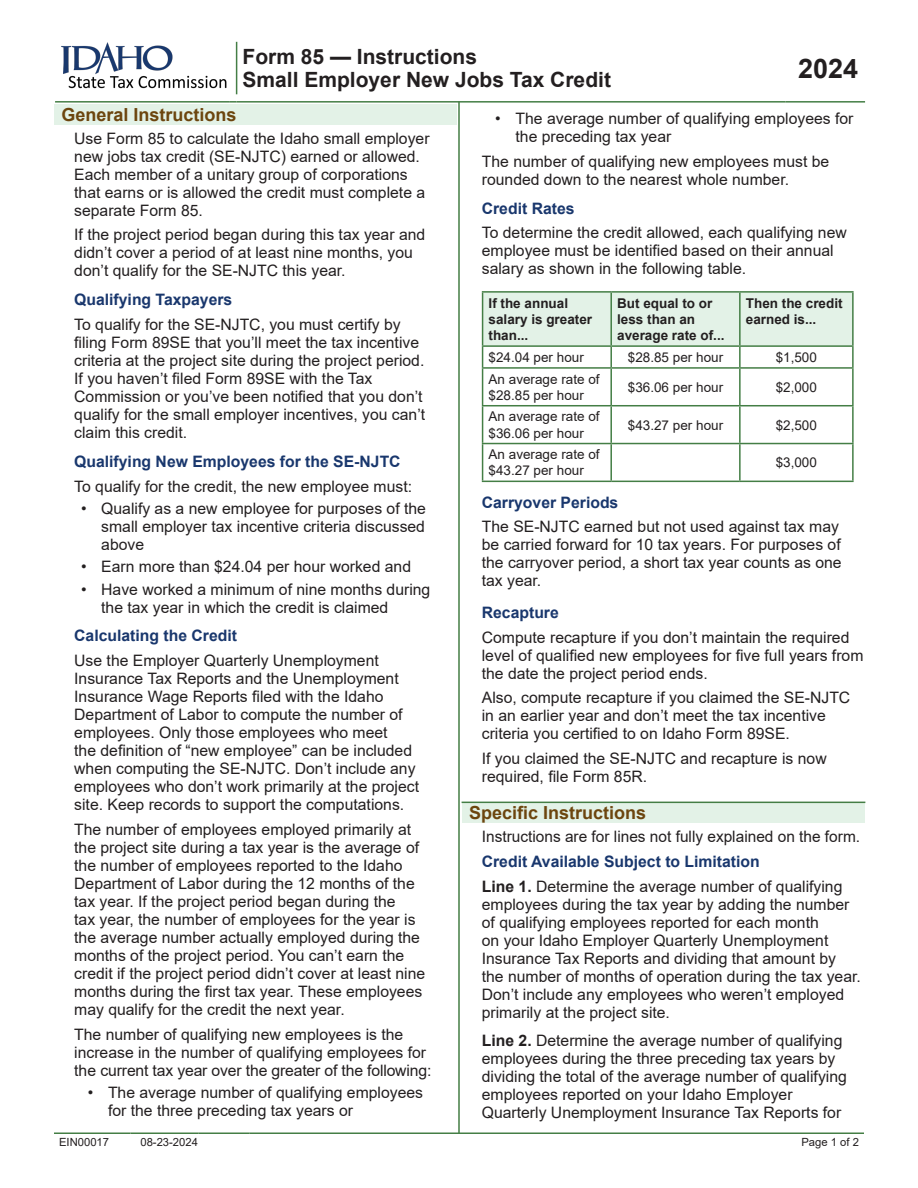
<style>
.page{position:relative;width:918px;height:1188px;background:#fff}
.page>*{position:absolute;margin:0;border:0;box-sizing:border-box;transform-origin:0 0}
.t1{font:700 27px "Arial";color:#231f20}
.t2{font:700 21px "Arial";color:#231f20}
.t3{font:700 18px "Arial";color:#6c450e}
.t4{font:15.75px/18px "Arial";color:#231f20}
.t5{font:700 15.75px "Arial";color:#19376d}
.t6{font:13.5px/16.2px "Arial";color:#231f20}
.t7{font:700 13.5px/16.2px "Arial";color:#231f20}
.t8{font:11.25px "Arial";color:#231f20}
.s1{font-weight:700}
</style>
<div class="page">
<hr style="left:458px;top:101px;width:2px;height:1033px;background:#447e45">
<hr style="left:236px;top:42px;width:1px;height:52px;background:#447e45">
<hr style="left:55px;top:101px;width:175px;height:2px;background:#447e45">
<svg style="left:230px;top:101px;width:7px;height:2px"></svg>
<hr style="left:237px;top:101px;width:549px;height:2px;background:#447e45">
<hr style="left:786px;top:101px;width:79px;height:2px;background:#447e45">
<img style="left:61px;top:42px;width:166px;height:47px">
<svg style="left:482px;top:293px;width:370px;height:74px"></svg>
<hr style="left:610px;top:347px;width:2px;height:20px;background:#447e45">
<hr style="left:739px;top:347px;width:2px;height:20px;background:#447e45">
<hr style="left:852px;top:347px;width:2px;height:20px;background:#447e45">
<hr style="left:482px;top:367px;width:129px;height:2px;background:#447e45">
<hr style="left:482px;top:369px;width:1px;height:36px;background:#447e45">
<hr style="left:611px;top:367px;width:129px;height:2px;background:#447e45">
<hr style="left:610px;top:369px;width:2px;height:36px;background:#447e45">
<hr style="left:740px;top:367px;width:114px;height:2px;background:#447e45">
<hr style="left:739px;top:369px;width:2px;height:36px;background:#447e45">
<hr style="left:852px;top:369px;width:2px;height:36px;background:#447e45">
<hr style="left:482px;top:405px;width:129px;height:1px;background:#447e45">
<hr style="left:482px;top:406px;width:1px;height:37px;background:#447e45">
<hr style="left:611px;top:405px;width:129px;height:1px;background:#447e45">
<hr style="left:610px;top:406px;width:2px;height:37px;background:#447e45">
<hr style="left:740px;top:405px;width:114px;height:1px;background:#447e45">
<hr style="left:739px;top:406px;width:2px;height:37px;background:#447e45">
<hr style="left:852px;top:406px;width:2px;height:37px;background:#447e45">
<hr style="left:482px;top:443px;width:129px;height:1px;background:#447e45">
<hr style="left:482px;top:444px;width:1px;height:37px;background:#447e45">
<hr style="left:611px;top:443px;width:129px;height:1px;background:#447e45">
<hr style="left:610px;top:444px;width:2px;height:37px;background:#447e45">
<hr style="left:740px;top:443px;width:114px;height:1px;background:#447e45">
<hr style="left:739px;top:444px;width:2px;height:37px;background:#447e45">
<hr style="left:852px;top:444px;width:2px;height:37px;background:#447e45">
<hr style="left:482px;top:481px;width:129px;height:1px;background:#447e45">
<hr style="left:611px;top:481px;width:129px;height:1px;background:#447e45">
<hr style="left:740px;top:481px;width:114px;height:1px;background:#447e45">
<hr style="left:482px;top:291px;width:129px;height:2px;background:#447e45">
<hr style="left:482px;top:293px;width:1px;height:52px;background:#447e45">
<hr style="left:611px;top:291px;width:129px;height:2px;background:#447e45">
<hr style="left:610px;top:293px;width:2px;height:52px;background:#447e45">
<hr style="left:740px;top:291px;width:114px;height:2px;background:#447e45">
<hr style="left:739px;top:293px;width:2px;height:52px;background:#447e45">
<hr style="left:852px;top:293px;width:2px;height:52px;background:#447e45">
<hr style="left:482px;top:345px;width:129px;height:2px;background:#447e45">
<hr style="left:611px;top:345px;width:129px;height:2px;background:#447e45">
<hr style="left:740px;top:345px;width:114px;height:2px;background:#447e45">
<div style="left:462px;top:802px;width:403px;height:21px;background:#e3f2e7"></div>
<hr style="left:462px;top:802px;width:403px;height:1px;background:#447e45">
<div style="left:55px;top:105px;width:402px;height:20px;background:#e3f2e7"></div>
<hr style="left:54px;top:1132px;width:77px;height:2px;background:#447e45">
<hr style="left:131px;top:1132px;width:68px;height:2px;background:#447e45">
<hr style="left:199px;top:1132px;width:25px;height:2px;background:#447e45">
<hr style="left:224px;top:1132px;width:25px;height:2px;background:#447e45">
<hr style="left:249px;top:1132px;width:459px;height:2px;background:#447e45">
<hr style="left:708px;top:1132px;width:156px;height:2px;background:#447e45">
<p class="t2" style="left:243px;top:42px;width:236px">Form 85 — Instructions</p>
<p class="t2" style="left:243px;top:65px;width:370px">Small Employer New Jobs Tax Credit</p>
<p class="t1" style="left:798px;top:49px;width:62px">2024</p>
<p class="t4" style="left:516px;top:109px;width:339px;text-indent:-20px">• The average number of qualifying employees for the preceding tax year</p>
<p class="t4" style="left:482px;top:152px;width:349px">The number of qualifying new employees must be rounded down to the nearest whole number.</p>
<p class="t5" style="left:482px;top:197px;width:94px">Credit Rates</p>
<p class="t4" style="left:482px;top:224px;width:367px">To determine the credit allowed, each qualifying new employee must be identified based on their annual salary as shown in the following table.</p>
<p class="t7" style="left:489px;top:295px;width:105px">If the annual salary is greater than...</p>
<p class="t7" style="left:617px;top:295px;width:109px">But equal to or less than an average rate of...</p>
<p class="t7" style="left:746px;top:295px;width:98px">Then the credit earned is...</p>
<p class="t6" style="left:489px;top:349px;width:97px">$24.04 per hour</p>
<p class="t6" style="left:628px;top:349px;width:97px">$28.85 per hour</p>
<p class="t6" style="left:776px;top:349px;width:43px">$1,500</p>
<p class="t6" style="left:489px;top:371px;width:113px">An average rate of $28.85 per hour</p>
<p class="t6" style="left:628px;top:379px;width:97px">$36.06 per hour</p>
<p class="t6" style="left:776px;top:379px;width:43px">$2,000</p>
<p class="t6" style="left:489px;top:409px;width:113px">An average rate of $36.06 per hour</p>
<p class="t6" style="left:628px;top:417px;width:97px">$43.27 per hour</p>
<p class="t6" style="left:776px;top:417px;width:43px">$2,500</p>
<p class="t6" style="left:489px;top:446px;width:113px">An average rate of $43.27 per hour</p>
<p class="t6" style="left:776px;top:454px;width:43px">$3,000</p>
<p class="t5" style="left:482px;top:491px;width:138px">Carryover Periods</p>
<p class="t4" style="left:482px;top:518px;width:361px">The SE-NJTC earned but not used against tax may be carried forward for 10 tax years. For purposes of the carryover period, a short tax year counts as one tax year.</p>
<p class="t5" style="left:482px;top:601px;width:79px">Recapture</p>
<p class="t4" style="left:482px;top:628px;width:383px">Compute recapture if you don’t maintain the required level of qualified new employees for five full years from the date the project period ends.</p>
<p class="t4" style="left:482px;top:689px;width:370px">Also, compute recapture if you claimed the SE-NJTC in an earlier year and don’t meet the tax incentive criteria you certified to on Idaho Form 89SE.</p>
<p class="t4" style="left:482px;top:749px;width:346px">If you claimed the SE-NJTC and recapture is now required, file Form 85R.</p>
<p class="t3" style="left:469px;top:800px;width:179px">Specific Instructions</p>
<p class="t4" style="left:482px;top:827px;width:380px">Instructions are for lines not fully explained on the form.</p>
<p class="t5" style="left:482px;top:850px;width:280px">Credit Available Subject to Limitation</p>
<p class="t4" style="left:482px;top:877px;width:381px"><span class="s1">Line 1.</span> Determine the average number of qualifying employees during the tax year by adding the number of qualifying employees reported for each month<br>on your Idaho Employer Quarterly Unemployment Insurance Tax Reports and dividing that amount by the number of months of operation during the tax year.<br>Don’t include any employees who weren’t employed primarily at the project site.</p>
<p class="t4" style="left:482px;top:1032px;width:367px"><span class="s1">Line 2.</span> Determine the average number of qualifying employees during the three preceding tax years by dividing the total of the average number of qualifying employees reported on your Idaho Employer Quarterly Unemployment Insurance Tax Reports for</p>
<p class="t3" style="left:62px;top:102px;width:177px">General Instructions</p>
<p class="t4" style="left:74px;top:129px;width:357px">Use Form 85 to calculate the Idaho small employer new jobs tax credit (SE-NJTC) earned or allowed.<br>Each member of a unitary group of corporations that earns or is allowed the credit must complete a separate Form 85.</p>
<p class="t4" style="left:74px;top:226px;width:353px">If the project period began during this tax year and didn’t cover a period of at least nine months, you don’t qualify for the SE-NJTC this year.</p>
<p class="t5" style="left:74px;top:289px;width:160px">Qualifying Taxpayers</p>
<p class="t4" style="left:74px;top:315px;width:353px">To qualify for the SE-NJTC, you must certify by filing Form 89SE that you’ll meet the tax incentive criteria at the project site during the project period.<br>If you haven’t filed Form 89SE with the Tax Commission or you’ve been notified that you don’t qualify for the small employer incentives, you can’t claim this credit.</p>
<p class="t5" style="left:74px;top:450px;width:328px">Qualifying New Employees for the SE-NJTC</p>
<p class="t4" style="left:74px;top:477px;width:339px">To qualify for the credit, the new employee must:</p>
<p class="t4" style="left:101px;top:499px;width:326px;text-align:justify;text-indent:-20px">• Qualify as a new employee for purposes of the small employer tax incentive criteria discussed above</p>
<p class="t4" style="left:81px;top:558px;width:332px">• Earn more than $24.04 per hour worked and</p>
<p class="t4" style="left:101px;top:580px;width:331px;text-indent:-20px">• Have worked a minimum of nine months during the tax year in which the credit is claimed</p>
<p class="t5" style="left:74px;top:625px;width:164px">Calculating the Credit</p>
<p class="t4" style="left:74px;top:651px;width:346px">Use the Employer Quarterly Unemployment Insurance Tax Reports and the Unemployment Insurance Wage Reports filed with the Idaho Department of Labor to compute the number of employees. Only those employees who meet<br>the definition of “new employee” can be included when computing the SE-NJTC. Don’t include any employees who don’t work primarily at the project site. Keep records to support the computations.</p>
<p class="t4" style="left:74px;top:820px;width:353px">The number of employees employed primarily at the project site during a tax year is the average of the number of employees reported to the Idaho Department of Labor during the 12 months of the tax year. If the project period began during the<br>tax year, the number of employees for the year is the average number actually employed during the months of the project period. You can’t earn the credit if the project period didn’t cover at least nine months during the first tax year. These employees may qualify for the credit the next year.</p>
<p class="t4" style="left:74px;top:1025px;width:359px">The number of qualifying new employees is the increase in the number of qualifying employees for the current tax year over the greater of the following:</p>
<p class="t4" style="left:108px;top:1083px;width:317px;text-indent:-20px">• The average number of qualifying employees for the three preceding tax years or</p>
<p class="t8" style="left:59px;top:1134px;width:52px">EIN00017</p>
<p class="t8" style="left:140px;top:1134px;width:59px">08-23-2024</p>
<p class="t8" style="left:801px;top:1134px;width:59px">Page 1 of 2</p>
</div>
